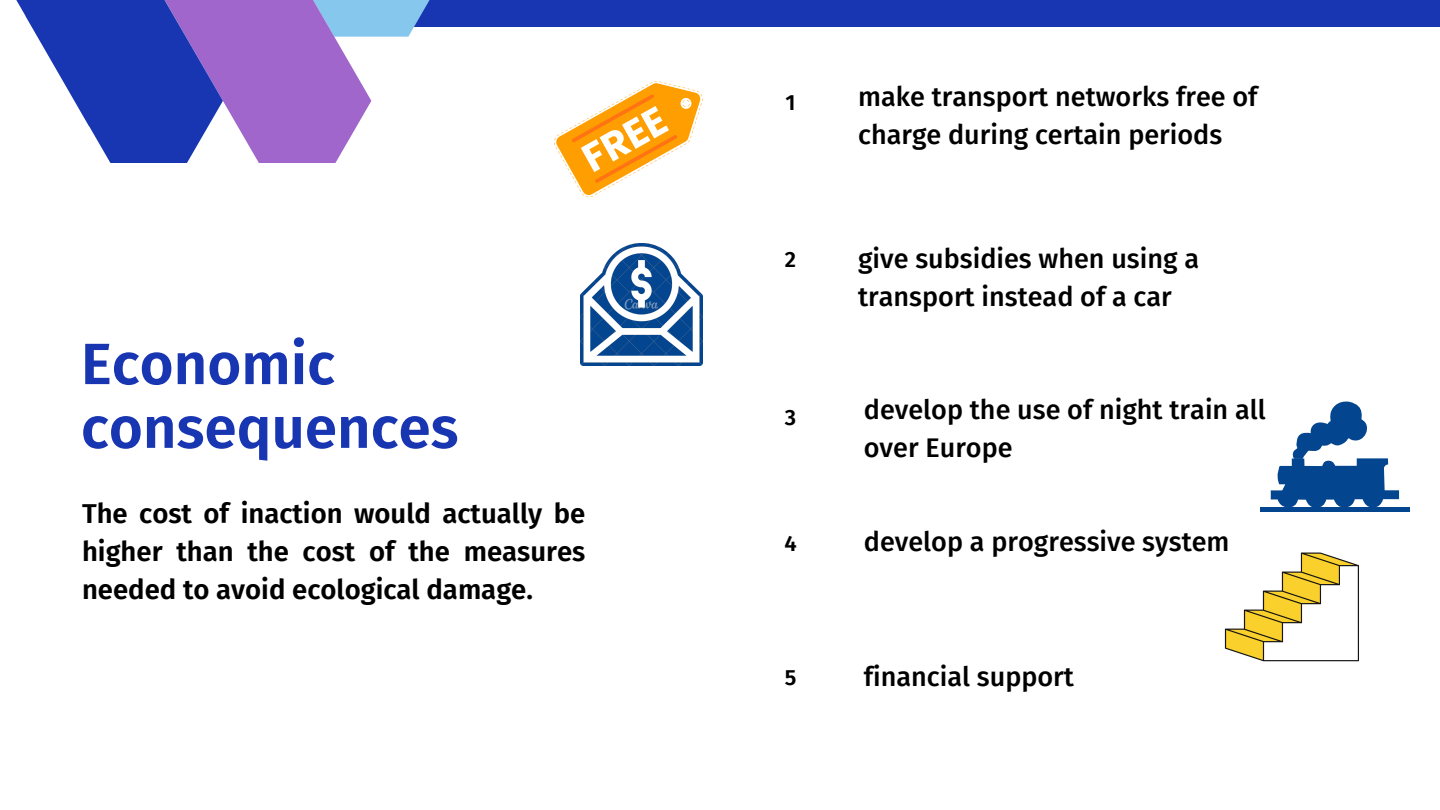
<style>
.page{position:relative;width:1440px;height:810px;background:#fff}
.page>*{position:absolute;margin:0;border:0;box-sizing:border-box;transform-origin:0 0}
.t1{font:600 58.2px/63.8px "Fira Sans";color:#1836b2}
.t2{font:600 27.5px/38.2px "Fira Sans";color:#000;text-align:justify}
.t3{font:500 27px/37.5px "Fira Sans";color:#000}
.t4{font:600 22px "Fira Sans";color:#000}
</style>
<div class="page">
<div style="left:377px;top:0;width:1063px;height:27px;background:#1836b2"></div>
<svg style="left:16px;top:0;width:414px;height:162px"></svg>
<div style="left:1260px;top:507px;width:149px;height:5px;background:#04458f"></div>
<svg style="left:1271px;top:401px;width:128px;height:106px"></svg>
<svg style="left:1225px;top:553px;width:134px;height:108px"></svg>
<svg style="left:554px;top:81px;width:149px;height:116px"></svg>
<img style="left:580px;top:243px;width:123px;height:122px">
<h1 class="t1" style="left:81px;top:333px;width:379px">Economic consequences</h1>
<p class="t2" style="left:82px;top:494px;width:505px">The cost of inaction would actually be higher than the cost of the measures needed to avoid ecological damage.</p>
<p class="t4" style="left:786px;top:89px;width:12px">1</p>
<p class="t4" style="left:785px;top:247px;width:13px">2</p>
<p class="t4" style="left:785px;top:405px;width:13px">3</p>
<p class="t4" style="left:784px;top:530px;width:14px">4</p>
<p class="t4" style="left:785px;top:664px;width:13px">5</p>
<p class="t3" style="left:858px;top:78px;width:401px">make transport networks free of charge during certain periods</p>
<p class="t3" style="left:858px;top:240px;width:342px">give subsidies when using a transport instead of a car</p>
<p class="t3" style="left:864px;top:392px;width:403px">develop the use of night train all over Europe</p>
<p class="t3" style="left:864px;top:524px;width:367px">develop a progressive system</p>
<p class="t3" style="left:864px;top:659px;width:212px">financial support</p>
</div>
